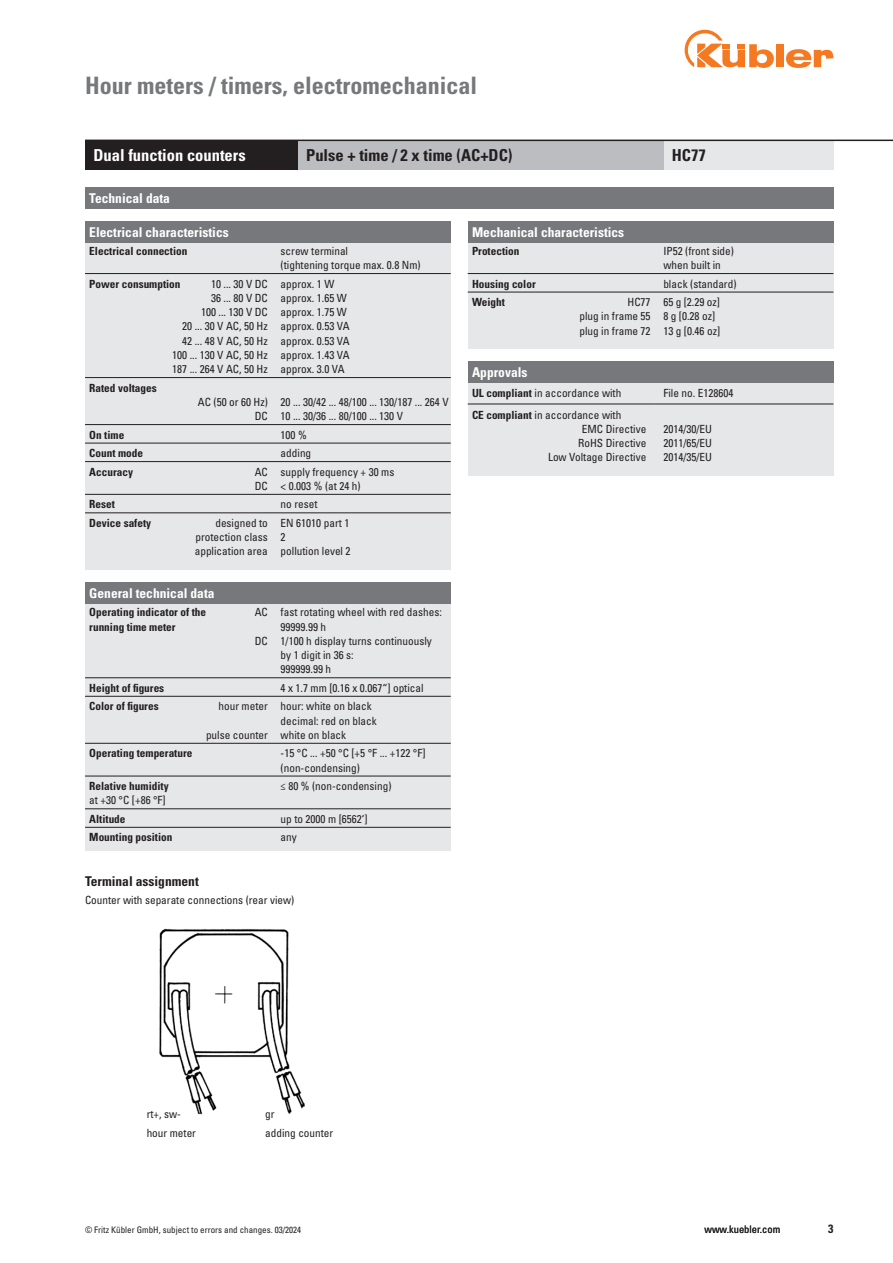
<style>
.page{position:relative;width:893px;height:1263px;background:#fff}
.page>*{position:absolute;margin:0;border:0;box-sizing:border-box;transform-origin:0 0}
.t1{font:700 condensed 24px "Univers LT Std";color:#76787b}
.t2{font:700 condensed 16.5px "Univers LT Std";color:#231f20}
.t3{font:700 condensed 16.5px "Univers LT Std";color:#fff}
.t4{font:700 condensed 13.5px "Univers LT Std";color:#fff}
.t5{font:700 condensed 13.5px "Univers LT Std";color:#231f20}
.t6{font:700 condensed 12px "Univers LT Std";color:#231f20}
.t7{font:condensed 11.25px/14.2px "Univers LT Std";color:#231f20}
.t8{font:700 condensed 11.25px "Univers LT Std";color:#231f20}
.t9{font:condensed 10.5px "Univers LT Std";color:#231f20}
.t10{font:condensed 9px "Univers LT Std";color:#231f20}
.s1{font-weight:700}
</style>
<div class="page">
<div style="left:776px;top:44px;width:8px;height:23px;background:#f47921"></div>
<svg style="left:786px;top:49px;width:47px;height:19px"></svg>
<svg style="left:685px;top:30px;width:89px;height:38px"></svg>
<img style="left:159px;top:928px;width:146px;height:187px">
<div style="left:85px;top:604px;width:366px;height:246px;background:#e6e7e9"></div>
<hr style="left:85px;top:677px;width:366px;height:1px;background:#231f20">
<hr style="left:85px;top:696px;width:366px;height:1px;background:#231f20">
<hr style="left:85px;top:743px;width:366px;height:1px;background:#231f20">
<hr style="left:85px;top:776px;width:366px;height:1px;background:#231f20">
<hr style="left:85px;top:808px;width:366px;height:1px;background:#231f20">
<hr style="left:85px;top:827px;width:366px;height:1px;background:#231f20">
<div style="left:468px;top:242px;width:365px;height:107px;background:#e6e7e9"></div>
<hr style="left:468px;top:273px;width:365px;height:1px;background:#231f20">
<hr style="left:468px;top:292px;width:365px;height:1px;background:#231f20">
<div style="left:85px;top:242px;width:366px;height:328px;background:#e6e7e9"></div>
<hr style="left:85px;top:273px;width:366px;height:1px;background:#231f20">
<hr style="left:85px;top:377px;width:366px;height:1px;background:#231f20">
<hr style="left:85px;top:424px;width:366px;height:1px;background:#231f20">
<hr style="left:85px;top:443px;width:366px;height:1px;background:#231f20">
<hr style="left:85px;top:461px;width:366px;height:1px;background:#231f20">
<hr style="left:85px;top:494px;width:366px;height:1px;background:#231f20">
<hr style="left:85px;top:513px;width:366px;height:1px;background:#231f20">
<div style="left:85px;top:583px;width:366px;height:21px;background:#76787b"></div>
<div style="left:468px;top:221px;width:365px;height:21px;background:#76787b"></div>
<div style="left:85px;top:221px;width:366px;height:21px;background:#76787b"></div>
<div style="left:85px;top:140px;width:213px;height:30px;background:#231f20"></div>
<div style="left:663px;top:140px;width:170px;height:30px;background:#e6e7e9"></div>
<div style="left:298px;top:140px;width:365px;height:30px;background:#bcbdc0"></div>
<div style="left:85px;top:187px;width:748px;height:21px;background:#76787b"></div>
<div style="left:468px;top:361px;width:365px;height:115px;background:#e6e7e9"></div>
<div style="left:468px;top:361px;width:365px;height:22px;background:#76787b"></div>
<hr style="left:468px;top:404px;width:187px;height:1px;background:#231f20">
<hr style="left:655px;top:404px;width:178px;height:1px;background:#231f20">
<hr style="left:85px;top:140px;width:808px;height:1px;background:#231f20">
<h1 class="t1" style="left:85px;top:71px;width:393px">Hour meters / timers, electromechanical</h1>
<h2 class="t3" style="left:94px;top:145px;width:154px">Dual function counters</h2>
<h2 class="t2" style="left:306px;top:145px;width:208px">Pulse + time / 2 x time (AC+DC)</h2>
<h2 class="t2" style="left:672px;top:145px;width:35px">HC77</h2>
<p class="t4" style="left:89px;top:190px;width:82px">Technical data</p>
<p class="t4" style="left:89px;top:224px;width:141px">Electrical characteristics</p>
<p class="t4" style="left:472px;top:224px;width:154px">Mechanical characteristics</p>
<p class="t8" style="left:89px;top:244px;width:100px">Electrical connection</p>
<p class="t7" style="left:281px;top:243px;width:141px">screw terminal<br>(tightening torque max. 0.8 Nm)</p>
<p class="t8" style="left:89px;top:277px;width:93px">Power consumption</p>
<p class="t7" style="left:211px;top:276px;width:125px">10 ... 30 V DC approx. 1 W</p>
<p class="t7" style="left:211px;top:290px;width:137px">36 ... 80 V DC approx. 1.65 W</p>
<p class="t7" style="left:201px;top:305px;width:147px">100 ... 130 V DC approx. 1.75 W</p>
<p class="t7" style="left:182px;top:319px;width:169px">20 ... 30 V AC, 50 Hz approx. 0.53 VA</p>
<p class="t7" style="left:182px;top:333px;width:169px">42 ... 48 V AC, 50 Hz approx. 0.53 VA</p>
<p class="t7" style="left:172px;top:348px;width:179px">100 ... 130 V AC, 50 Hz approx. 1.43 VA</p>
<p class="t7" style="left:172px;top:362px;width:174px">187 ... 264 V AC, 50 Hz approx. 3.0 VA</p>
<p class="t8" style="left:89px;top:381px;width:69px">Rated voltages</p>
<p class="t7" style="left:255px;top:395px;width:195px;text-indent:-57px">AC (50 or 60 Hz) 20 ... 30/42 ... 48/100 ... 130/187 ... 264 V<br>DC 10 ... 30/36 ... 80/100 ... 130 V</p>
<p class="t8" style="left:89px;top:428px;width:36px">On time</p>
<p class="t7" style="left:281px;top:427px;width:28px">100 %</p>
<p class="t8" style="left:89px;top:446px;width:55px">Count mode</p>
<p class="t7" style="left:281px;top:446px;width:32px">adding</p>
<p class="t8" style="left:89px;top:465px;width:45px">Accuracy</p>
<p class="t7" style="left:255px;top:464px;width:141px">AC supply frequency + 30 ms<br>DC &lt; 0.003 % (at 24 h)</p>
<p class="t8" style="left:89px;top:497px;width:27px">Reset</p>
<p class="t7" style="left:281px;top:497px;width:38px">no reset</p>
<p class="t8" style="left:89px;top:516px;width:63px">Device safety</p>
<p class="t7" style="left:195px;top:516px;width:157px;text-indent:21px">designed to EN 61010 part 1 protection class 2<br>application area pollution level 2</p>
<p class="t4" style="left:89px;top:585px;width:127px">General technical data</p>
<p class="t8" style="left:89px;top:605px;width:118px">Operating indicator of the</p>
<p class="t7" style="left:255px;top:605px;width:189px">AC fast rotating wheel with red dashes:</p>
<p class="t8" style="left:89px;top:620px;width:88px">running time meter</p>
<p class="t7" style="left:281px;top:619px;width:47px">99999.99 h</p>
<p class="t7" style="left:255px;top:633px;width:179px">DC 1/100 h display turns continuously</p>
<p class="t7" style="left:281px;top:648px;width:75px">by 1 digit in 36 s:</p>
<p class="t7" style="left:281px;top:662px;width:52px">999999.99 h</p>
<p class="t8" style="left:89px;top:681px;width:76px">Height of figures</p>
<p class="t7" style="left:281px;top:680px;width:145px">4 x 1.7 mm [0.16 x 0.067“] optical</p>
<p class="t8" style="left:89px;top:699px;width:71px">Color of figures</p>
<p class="t7" style="left:219px;top:699px;width:155px">hour meter hour: white on black</p>
<p class="t7" style="left:281px;top:713px;width:98px">decimal: red on black</p>
<p class="t7" style="left:206px;top:727px;width:142px">pulse counter white on black</p>
<p class="t8" style="left:89px;top:746px;width:105px">Operating temperature</p>
<p class="t7" style="left:281px;top:746px;width:146px">-15 °C ... +50 °C [+5 °F ... +122 °F] (non-condensing)</p>
<p class="t8" style="left:89px;top:779px;width:81px">Relative humidity</p>
<p class="t7" style="left:281px;top:779px;width:112px">≤ 80 % (non-condensing)</p>
<p class="t7" style="left:89px;top:793px;width:78px">at +30 °C [+86 °F]</p>
<p class="t8" style="left:89px;top:812px;width:38px">Altitude</p>
<p class="t7" style="left:281px;top:811px;width:88px">up to 2000 m [6562‘]</p>
<p class="t8" style="left:89px;top:830px;width:85px">Mounting position</p>
<p class="t7" style="left:281px;top:830px;width:18px">any</p>
<p class="t5" style="left:85px;top:873px;width:115px">Terminal assignment</p>
<p class="t7" style="left:85px;top:893px;width:211px">Counter with separate connections (rear view)</p>
<p class="t8" style="left:472px;top:244px;width:49px">Protection</p>
<p class="t7" style="left:663px;top:243px;width:72px">IP52 (front side) when built in</p>
<p class="t8" style="left:472px;top:277px;width:65px">Housing color</p>
<p class="t7" style="left:663px;top:276px;width:75px">black (standard)</p>
<p class="t8" style="left:472px;top:295px;width:34px">Weight</p>
<p class="t7" style="left:579px;top:295px;width:142px;text-indent:48px">HC77 65 g [2.29 oz] plug in frame 55 8 g [0.28 oz] plug in frame 72 13 g [0.46 oz]</p>
<p class="t4" style="left:472px;top:364px;width:57px">Approvals</p>
<p class="t7" style="left:472px;top:386px;width:151px"><span class="s1">UL compliant</span> in accordance with</p>
<p class="t7" style="left:663px;top:386px;width:71px">File no. E128604</p>
<p class="t7" style="left:472px;top:407px;width:151px"><span class="s1">CE compliant</span> in accordance with</p>
<p class="t7" style="left:582px;top:421px;width:66px">EMC Directive</p>
<p class="t7" style="left:578px;top:436px;width:70px">RoHS Directive</p>
<p class="t7" style="left:548px;top:450px;width:100px">Low Voltage Directive</p>
<p class="t7" style="left:663px;top:421px;width:50px;text-align:justify">2014/30/EU 2011/65/EU 2014/35/EU</p>
<p class="t7" style="left:147px;top:1107px;width:36px">rt+, sw-</p>
<p class="t7" style="left:265px;top:1107px;width:11px">gr</p>
<p class="t7" style="left:147px;top:1126px;width:51px">hour meter</p>
<p class="t7" style="left:265px;top:1126px;width:70px">adding counter</p>
<p class="t10" style="left:85px;top:1224px;width:218px">© Fritz Kübler GmbH, subject to errors and changes. 03/2024</p>
<p class="t9" style="left:704px;top:1223px;width:77px">www.kuebler.com</p>
<p class="t6" style="left:828px;top:1221px;width:7px">3</p>
</div>
